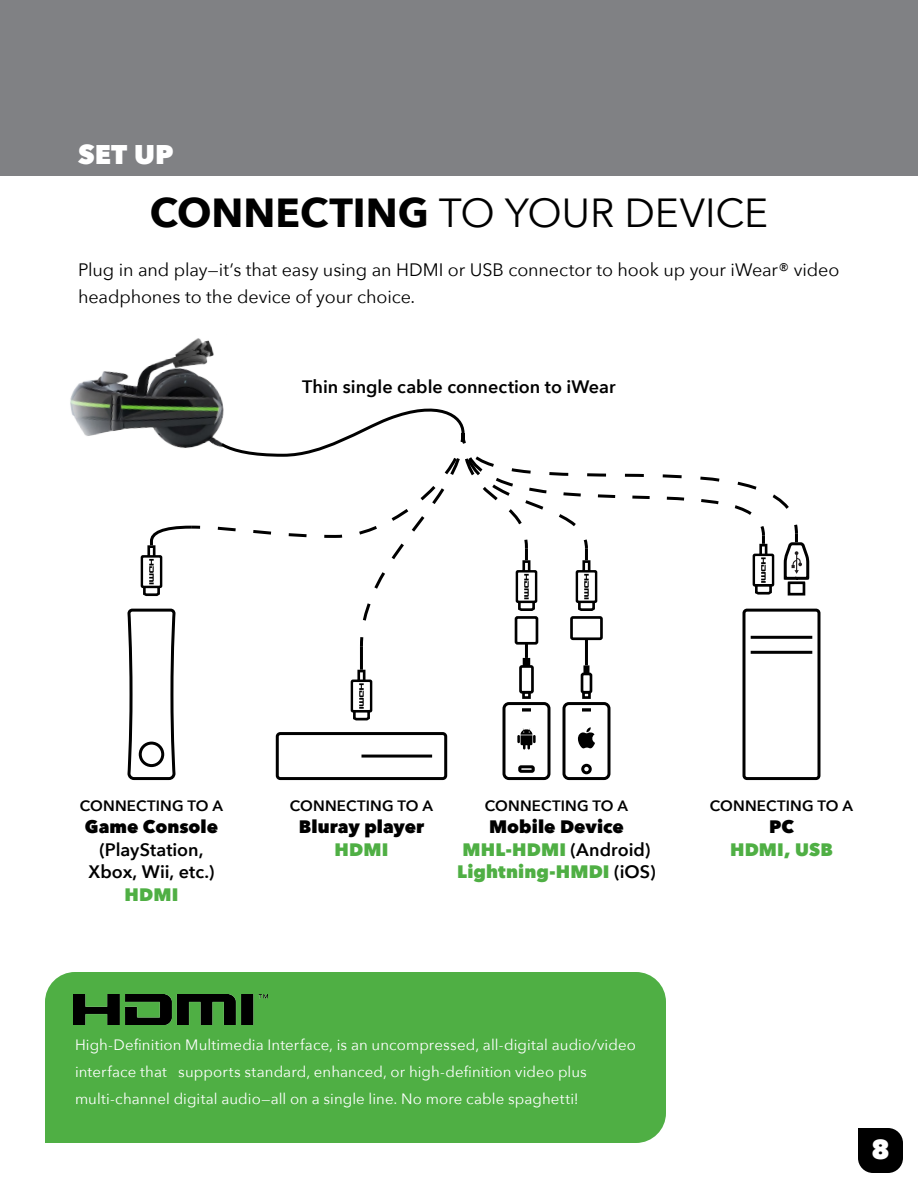
<style>
.page{position:relative;width:918px;height:1188px;background:#fff}
.page>*{position:absolute;margin:0;border:0;box-sizing:border-box;transform-origin:0 0}
.t1{font:40.5px "Avenir Next";letter-spacing:-.005em;color:#000}
.t2{font:800 27px "Avenir Next";color:#fff}
.t3{font:18px/27px "Avenir Next";letter-spacing:-.005em;color:#000}
.t4{font:800 18px/22.5px "Avenir Next";letter-spacing:.005em;color:#4faf44;text-align:center}
.t5{font:600 18px/22.5px "Avenir Next";color:#000;text-align:center}
.t6{font:800 18px "Avenir Next";letter-spacing:.005em;color:#000}
.t7{font:15px/27px "Avenir Next";letter-spacing:.005em;color:#fff}
.t8{font:600 15px "Avenir Next";letter-spacing:.01em;color:#000}
.s1{font-weight:700}
.s2{color:#000}
.s3{font-weight:600;color:#000}
</style>
<div class="page">
<img style="left:70px;top:338px;width:152px;height:110px">
<div style="left:0;top:0;width:918px;height:176px;background:#808184"></div>
<svg style="left:858px;top:1128px;width:45px;height:45px;background:#121212"></svg>
<div style="left:45px;top:972px;width:621px;height:171px;background:#4faf44"></div>
<img style="left:73px;top:994px;width:194px;height:30px">
<svg style="left:127px;top:608px;width:49px;height:173px"></svg>
<div style="left:276px;top:732px;width:171px;height:48px;border:3px solid #000;border-radius:3px"></div>
<div style="left:742px;top:609px;width:78px;height:171px;border:3px solid #000;border-radius:3px"></div>
<div style="left:139px;top:742px;width:25px;height:25px;border:3px solid #000;border-radius:50%"></div>
<hr style="left:361px;top:755px;width:71px;height:3px;background:#000">
<hr style="left:751px;top:636px;width:61px;height:3px;background:#000">
<hr style="left:751px;top:651px;width:61px;height:3px;background:#000">
<svg style="left:351px;top:670px;width:21px;height:50px"></svg>
<hr style="left:360px;top:646px;width:3px;height:24px;background:#000">
<svg style="left:141px;top:525px;width:60px;height:71px"></svg>
<svg style="left:360px;top:637px;width:4px;height:10px"></svg>
<hr style="left:525px;top:643px;width:3px;height:15px;background:#000">
<div style="left:523px;top:658px;width:7px;height:8px;background:#000"></div>
<div style="left:519px;top:665px;width:15px;height:29px;border:3px solid #000;border-radius:2px"></div>
<div style="left:515px;top:616px;width:23px;height:29px;border:3px solid #000;border-radius:2px"></div>
<div style="left:522px;top:691px;width:9px;height:8px;border:3px solid #000"></div>
<hr style="left:585px;top:639px;width:3px;height:26px;background:#000">
<div style="left:583px;top:665px;width:6px;height:9px;background:#000"></div>
<svg style="left:215px;top:400px;width:596px;height:224px"></svg>
<div style="left:581px;top:673px;width:11px;height:21px;border:3px solid #000;border-radius:2px"></div>
<div style="left:570px;top:616px;width:33px;height:24px;border:3px solid #000;border-radius:2px"></div>
<div style="left:582px;top:691px;width:9px;height:8px;border:3px solid #000"></div>
<svg style="left:502px;top:702px;width:49px;height:79px"></svg>
<svg style="left:562px;top:702px;width:49px;height:79px"></svg>
<h2 class="t2" style="left:78px;top:138px;width:97px">SET UP</h2>
<h1 class="t1" style="left:150px;top:178px;width:620px"><span class="s1">CONNECTING</span> TO YOUR DEVICE</h1>
<p class="t3" style="left:78px;top:256px;width:763px">Plug in and play—it’s that easy using an HDMI or USB connector to hook up your iWear® video headphones to the device of your choice.</p>
<p class="t5" style="left:302px;top:375px;width:315px">Thin single cable connection to iWear</p>
<p class="t8" style="left:80px;top:793px;width:145px">CONNECTING TO A</p>
<p class="t6" style="left:85px;top:816px;width:135px">Game Console</p>
<p class="t5" style="left:89px;top:838px;width:127px">(PlayStation,<br>Xbox, Wii, etc.)</p>
<p class="t4" style="left:125px;top:883px;width:55px">HDMI</p>
<p class="t8" style="left:290px;top:793px;width:145px">CONNECTING TO A</p>
<p class="t6" style="left:299px;top:816px;width:127px">Bluray player</p>
<p class="t4" style="left:335px;top:838px;width:55px">HDMI</p>
<p class="t8" style="left:485px;top:793px;width:145px">CONNECTING TO A</p>
<p class="t4" style="left:457px;top:815px;width:200px"><span class="s2">Mobile Device<br></span>MHL-HDMI <span class="s3">(Android)<br></span>Lightning-HMDI <span class="s3">(iOS)</span></p>
<p class="t7" style="left:75px;top:1031px;width:562px">High-Definition Multimedia Interface, is an uncompressed, all-digital audio/video interface that supports standard, enhanced, or high-definition video plus multi-channel digital audio—all on a single line. No more cable spaghetti!</p>
<p class="t8" style="left:710px;top:793px;width:145px">CONNECTING TO A</p>
<p class="t6" style="left:769px;top:816px;width:26px">PC</p>
<p class="t4" style="left:730px;top:838px;width:104px">HDMI, USB</p>
<h2 class="t2" style="left:871px;top:1133px;width:20px">8</h2>
</div>
